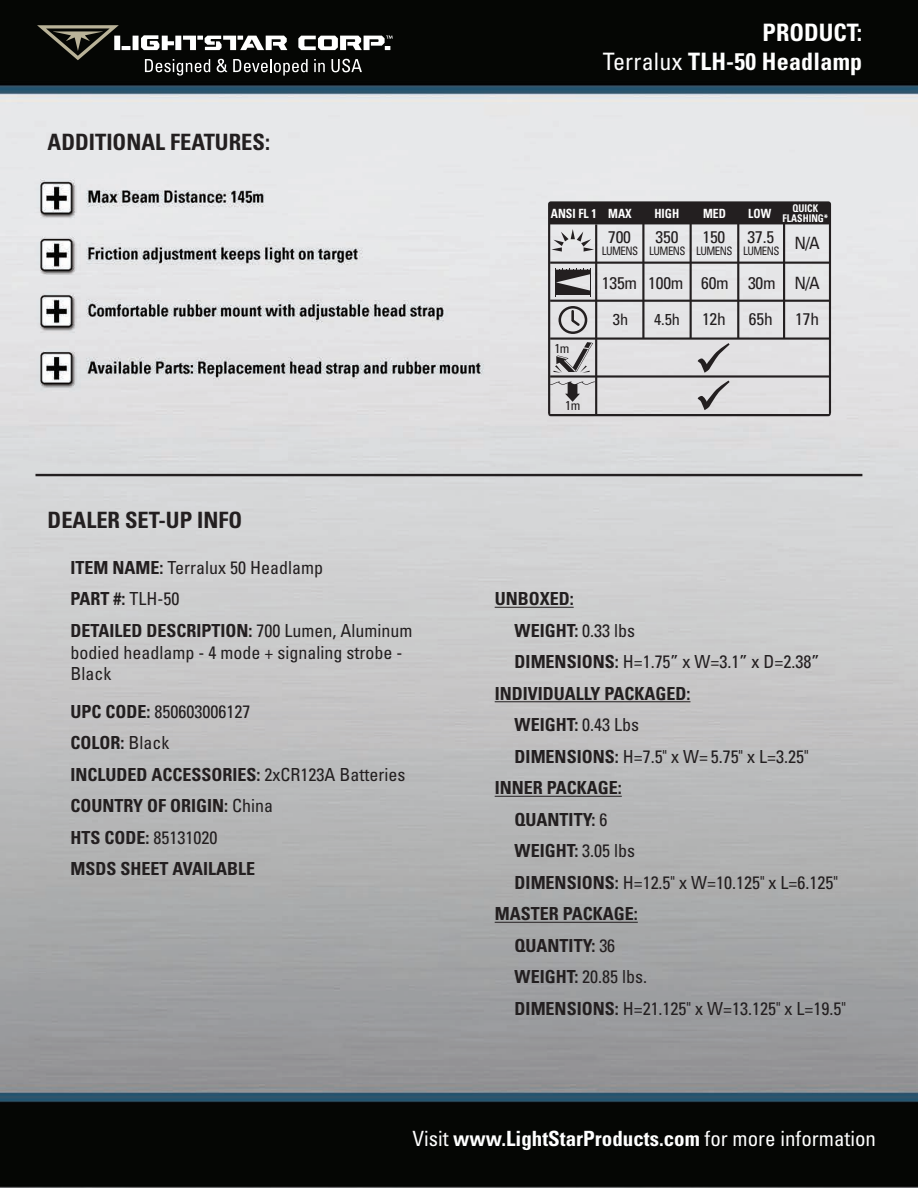
<style>
.page{position:relative;width:918px;height:1188px;background:#fff}
.page>*{position:absolute;margin:0;border:0;box-sizing:border-box;transform-origin:0 0}
.t1{font:700 condensed 24px/28.8px "Univers LT Std";letter-spacing:.01em;color:#fff;text-align:right}
.t2{font:700 condensed 22.5px "Univers LT Std";color:#231f20}
.t3{font:700 condensed 21px "Univers LT Std";color:#fff}
.t4{font:condensed 18px/31.5px "Univers LT Std";color:#231f20}
.t5{font:700 condensed 18px/31.5px "Univers LT Std";color:#231f20}
.t6{font:condensed 16.95px/36px "Univers LT Std";letter-spacing:-.01em;color:#231f20}
.t7{font:condensed 15.9px "Univers LT Std";color:#231f20}
.t8{font:condensed 12.9px "Univers LT Std";color:#231f20}
.t9{font:700 condensed 12.75px "Univers LT Std";color:#fff;scale:.93 1}
.t10{font:condensed 11.7px "Univers LT Std";letter-spacing:-.05em;color:#231f20;scale:.93 1}
.t11{font:700 condensed 10.65px/10.6px "Univers LT Std";color:#fff;text-align:center;scale:.93 1}
.s1{font-weight:700}
.s2{font-weight:400}
</style>
<div class="page">
<img style="left:0;top:0;width:918px;height:1188px">
<svg style="left:548px;top:201px;width:283px;height:215px;background:#c3c2c4"></svg>
<hr style="left:690px;top:223px;width:2px;height:116px;background:#231f20">
<hr style="left:550px;top:262px;width:280px;height:2px;background:#231f20">
<hr style="left:550px;top:375px;width:280px;height:3px;background:#231f20">
<svg style="left:555px;top:268px;width:36px;height:29px"></svg>
<svg style="left:551px;top:229px;width:43px;height:23px"></svg>
<svg style="left:559px;top:306px;width:28px;height:28px"></svg>
<svg style="left:553px;top:342px;width:40px;height:31px"></svg>
<hr style="left:550px;top:300px;width:280px;height:2px;background:#231f20">
<hr style="left:595px;top:224px;width:2px;height:190px;background:#231f20">
<hr style="left:550px;top:337px;width:280px;height:3px;background:#231f20">
<hr style="left:642px;top:223px;width:2px;height:116px;background:#231f20">
<svg style="left:698px;top:343px;width:32px;height:30px"></svg>
<svg style="left:698px;top:381px;width:32px;height:29px"></svg>
<svg style="left:550px;top:382px;width:45px;height:20px"></svg>
<hr style="left:737px;top:223px;width:2px;height:116px;background:#231f20">
<hr style="left:783px;top:223px;width:2px;height:116px;background:#231f20">
<hr style="left:35px;top:474px;width:827px;height:2px;background:#231f20">
<hr style="left:495px;top:607px;width:79px;height:1px;background:#231f20">
<hr style="left:495px;top:701px;width:195px;height:1px;background:#231f20">
<hr style="left:495px;top:796px;width:127px;height:1px;background:#231f20">
<hr style="left:495px;top:922px;width:143px;height:1px;background:#231f20">
<svg style="left:37px;top:25px;width:356px;height:51px;background:#383936"></svg>
<p class="t2" style="left:48px;top:128px;width:224px">ADDITIONAL FEATURES:</p>
<p class="t2" style="left:48px;top:506px;width:196px">DEALER SET-UP INFO</p>
<p class="t4" style="left:71px;top:552px;width:343px"><span class="s1">ITEM NAME:</span> Terralux 50 Headlamp<br><span class="s1">PART #:</span> TLH-50<br><span class="s1">DETAILED DESCRIPTION:</span> 700 Lumen, Aluminum</p>
<p class="t4" style="left:71px;top:641px;width:333px;line-height:21.6px">bodied headlamp - 4 mode + signaling strobe -<br>Black</p>
<p class="t5" style="left:71px;top:695px;width:336px">UPC CODE: <span class="s2">850603006127<br></span>COLOR: <span class="s2">Black<br></span>INCLUDED ACCESSORIES: <span class="s2">2xCR123A Batteries<br></span>COUNTRY OF ORIGIN: <span class="s2">China<br></span>HTS CODE: <span class="s2">85131020<br></span>MSDS SHEET AVAILABLE</p>
<h1 class="t1" style="left:603px;top:18px;width:261px">PRODUCT:<br><span class="s2">Terralux</span> TLH-50 Headlamp</h1>
<p class="t9" style="left:551px;top:205px;width:89px">ANSI FL 1 MAX</p>
<p class="t11" style="left:783px;top:202px;width:51px">QUICK<br>FLASHING*</p>
<p class="t9" style="left:654px;top:205px;width:28px">HIGH</p>
<p class="t9" style="left:703px;top:205px;width:26px">MED</p>
<p class="t9" style="left:748px;top:205px;width:26px">LOW</p>
<p class="t8" style="left:554px;top:340px;width:17px">1m</p>
<p class="t8" style="left:565px;top:398px;width:17px">1m</p>
<p class="t6" style="left:748px;top:219px;width:28px">37.5</p>
<p class="t10" style="left:743px;top:243px;width:41px">LUMENS</p>
<p class="t6" style="left:748px;top:265px;width:29px">30m</p>
<p class="t6" style="left:608px;top:219px;width:24px">700</p>
<p class="t10" style="left:602px;top:243px;width:41px">LUMENS</p>
<p class="t6" style="left:656px;top:219px;width:24px">350</p>
<p class="t10" style="left:649px;top:243px;width:41px">LUMENS</p>
<p class="t6" style="left:702px;top:219px;width:24px">150</p>
<p class="t10" style="left:696px;top:243px;width:41px">LUMENS</p>
<p class="t6" style="left:701px;top:265px;width:29px">60m<br>12h</p>
<p class="t6" style="left:795px;top:224px;width:27px">N/A</p>
<p class="t6" style="left:602px;top:265px;width:37px">135m</p>
<p class="t6" style="left:795px;top:265px;width:27px">N/A</p>
<p class="t6" style="left:648px;top:265px;width:37px">100m</p>
<p class="t7" style="left:613px;top:310px;width:17px">3h</p>
<p class="t6" style="left:749px;top:301px;width:25px">65h</p>
<p class="t6" style="left:795px;top:301px;width:25px">17h</p>
<p class="t7" style="left:654px;top:310px;width:27px">4.5h</p>
<p class="t5" style="left:495px;top:583px;width:81px">UNBOXED:</p>
<p class="t5" style="left:515px;top:615px;width:122px">WEIGHT: <span class="s2">0.33 lbs</span></p>
<p class="t4" style="left:515px;top:646px;width:306px"><span class="s1">DIMENSIONS:</span> H=1.75” x W=3.1” x D=2.38”</p>
<p class="t5" style="left:495px;top:678px;width:197px">INDIVIDUALLY PACKAGED:</p>
<p class="t5" style="left:515px;top:709px;width:126px">WEIGHT: <span class="s2">0.43 Lbs</span></p>
<p class="t4" style="left:515px;top:741px;width:295px"><span class="s1">DIMENSIONS:</span> H=7.5" x W= 5.75" x L=3.25"</p>
<p class="t5" style="left:495px;top:772px;width:129px">INNER PACKAGE:</p>
<p class="t5" style="left:515px;top:804px;width:94px">QUANTITY: <span class="s2">6</span></p>
<p class="t5" style="left:515px;top:835px;width:122px">WEIGHT: <span class="s2">3.05 lbs</span></p>
<p class="t4" style="left:515px;top:867px;width:325px"><span class="s1">DIMENSIONS:</span> H=12.5" x W=10.125" x L=6.125"</p>
<p class="t5" style="left:495px;top:898px;width:145px">MASTER PACKAGE:</p>
<p class="t5" style="left:515px;top:930px;width:102px">QUANTITY: <span class="s2">36</span></p>
<p class="t4" style="left:515px;top:961px;width:134px"><span class="s1">WEIGHT:</span> 20.85 lbs.</p>
<p class="t4" style="left:515px;top:993px;width:333px"><span class="s1">DIMENSIONS:</span> H=21.125" x W=13.125" x L=19.5"</p>
<p class="t3" style="left:412px;top:1126px;width:465px"><span class="s2">Visit</span> www.LightStarProducts.com <span class="s2">for more information</span></p>
</div>
